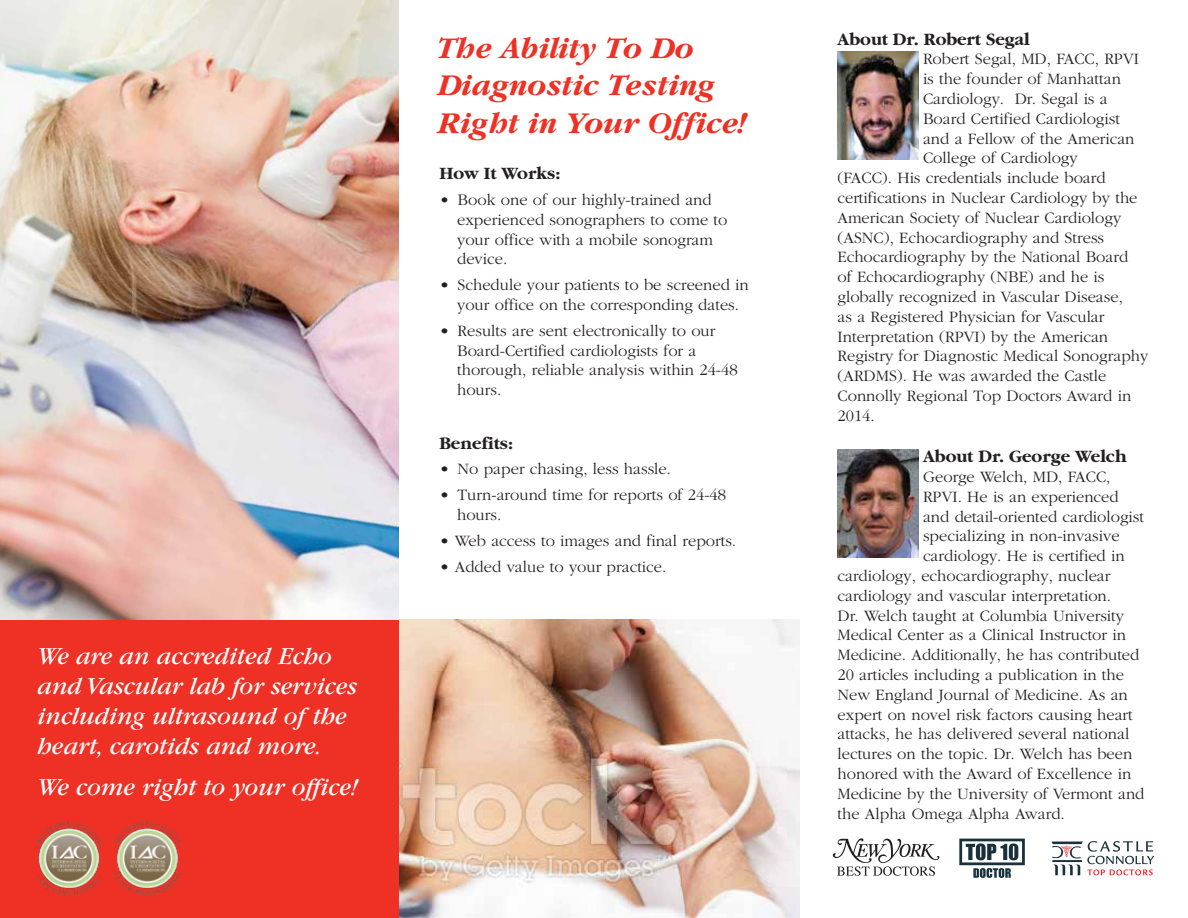
<style>
.page{position:relative;width:1188px;height:918px;background:#fff}
.page>*{position:absolute;margin:0;border:0;box-sizing:border-box;transform-origin:0 0}
.t1{font:italic 700 31.5px/37.8px "Garamond";color:#ee3124}
.t2{font:italic 25.5px/30px "Garamond";color:#fff}
.t3{font:700 18px "Garamond";color:#231f20}
.t4{font:300 16.5px/19.8px "Garamond";color:#231f20}
</style>
<div class="page">
<img style="left:399px;top:619px;width:400px;height:299px">
<div style="left:0;top:619px;width:399px;height:299px;background:#ee3124"></div>
<img style="left:0;top:0;width:399px;height:619px">
<img style="left:36px;top:821px;width:67px;height:74px">
<img style="left:838px;top:52px;width:81px;height:108px">
<img style="left:838px;top:450px;width:81px;height:107px">
<svg style="left:959px;top:839px;width:66px;height:39px"></svg>
<svg style="left:1052px;top:841px;width:102px;height:35px"></svg>
<svg style="left:833px;top:838px;width:106px;height:38px"></svg>
<img style="left:39px;top:828px;width:62px;height:60px">
<img style="left:113px;top:821px;width:68px;height:73px">
<img style="left:116px;top:828px;width:63px;height:60px">
<h2 class="t2" style="left:37px;top:642px;width:321px">We are an accredited Echo and Vascular lab for services including ultrasound of the heart, carotids and more.</h2>
<h2 class="t2" style="left:37px;top:772px;width:322px">We come right to your office!</h2>
<h1 class="t1" style="left:439px;top:29px;width:310px">The Ability To Do<br>Diagnostic Testing<br>Right in Your Office!</h1>
<p class="t3" style="left:439px;top:163px;width:123px">How It Works:</p>
<p class="t4" style="left:457px;top:190px;width:272px;text-indent:-18px">• Book one of our highly-trained and experienced sonographers to come to your office with a mobile sonogram device.</p>
<p class="t4" style="left:439px;top:275px;width:311px;text-align:center">• Schedule your patients to be screened in your office on the corresponding dates.</p>
<p class="t4" style="left:457px;top:321px;width:282px;text-indent:-18px">• Results are sent electronically to our<br>Board-Certified cardiologists for a thorough, reliable analysis within 24-48 hours.</p>
<p class="t3" style="left:439px;top:433px;width:75px">Benefits:</p>
<p class="t4" style="left:439px;top:459px;width:233px">• No paper chasing, less hassle.</p>
<p class="t4" style="left:457px;top:485px;width:270px;text-indent:-18px">• Turn-around time for reports of 24-48 hours.</p>
<p class="t4" style="left:439px;top:531px;width:298px">• Web access to images and final reports.</p>
<p class="t4" style="left:439px;top:557px;width:229px">• Added value to your practice.</p>
<p class="t3" style="left:838px;top:29px;width:194px">About Dr. Robert Segal</p>
<p class="t4" style="left:923px;top:49px;width:218px">Robert Segal, MD, FACC, RPVI</p>
<p class="t4" style="left:923px;top:69px;width:199px">is the founder of Manhattan</p>
<p class="t4" style="left:923px;top:89px;width:186px">Cardiology. Dr. Segal is a</p>
<p class="t4" style="left:923px;top:109px;width:199px">Board Certified Cardiologist</p>
<p class="t4" style="left:923px;top:129px;width:213px">and a Fellow of the American</p>
<p class="t4" style="left:923px;top:148px;width:156px">College of Cardiology</p>
<p class="t4" style="left:838px;top:168px;width:270px">(FACC). His credentials include board</p>
<p class="t4" style="left:838px;top:188px;width:301px">certifications in Nuclear Cardiology by the</p>
<p class="t4" style="left:838px;top:208px;width:285px">American Society of Nuclear Cardiology</p>
<p class="t4" style="left:838px;top:228px;width:268px">(ASNC), Echocardiography and Stress</p>
<p class="t4" style="left:838px;top:247px;width:292px">Echocardiography by the National Board</p>
<p class="t4" style="left:838px;top:267px;width:268px">of Echocardiography (NBE) and he is</p>
<p class="t4" style="left:838px;top:287px;width:287px">globally recognized in Vascular Disease,</p>
<p class="t4" style="left:838px;top:307px;width:268px">as a Registered Physician for Vascular</p>
<p class="t4" style="left:838px;top:327px;width:272px">Interpretation (RPVI) by the American</p>
<p class="t4" style="left:838px;top:346px;width:312px">Registry for Diagnostic Medical Sonography</p>
<p class="t4" style="left:838px;top:366px;width:270px">(ARDMS). He was awarded the Castle</p>
<p class="t4" style="left:838px;top:386px;width:295px">Connolly Regional Top Doctors Award in</p>
<p class="t4" style="left:838px;top:406px;width:39px">2014.</p>
<p class="t3" style="left:923px;top:446px;width:205px">About Dr. George Welch</p>
<p class="t4" style="left:923px;top:467px;width:189px">George Welch, MD, FACC,</p>
<p class="t4" style="left:923px;top:487px;width:197px">RPVI. He is an experienced</p>
<p class="t4" style="left:923px;top:507px;width:223px">and detail-oriented cardiologist</p>
<p class="t4" style="left:923px;top:526px;width:198px">specializing in non-invasive</p>
<p class="t4" style="left:923px;top:546px;width:203px">cardiology. He is certified in</p>
<p class="t4" style="left:838px;top:566px;width:274px">cardiology, echocardiography, nuclear</p>
<p class="t4" style="left:838px;top:586px;width:275px">cardiology and vascular interpretation.</p>
<p class="t4" style="left:838px;top:606px;width:288px">Dr. Welch taught at Columbia University</p>
<p class="t4" style="left:838px;top:625px;width:290px">Medical Center as a Clinical Instructor in</p>
<p class="t4" style="left:838px;top:645px;width:303px">Medicine. Additionally, he has contributed</p>
<p class="t4" style="left:838px;top:665px;width:288px">20 articles including a publication in the</p>
<p class="t4" style="left:838px;top:685px;width:292px">New England Journal of Medicine. As an</p>
<p class="t4" style="left:838px;top:705px;width:297px">expert on novel risk factors causing heart</p>
<p class="t4" style="left:838px;top:724px;width:293px">attacks, he has delivered several national</p>
<p class="t4" style="left:838px;top:744px;width:296px">lectures on the topic. Dr. Welch has been</p>
<p class="t4" style="left:838px;top:764px;width:295px">honored with the Award of Excellence in</p>
<p class="t4" style="left:838px;top:784px;width:308px">Medicine by the University of Vermont and</p>
<p class="t4" style="left:838px;top:804px;width:229px">the Alpha Omega Alpha Award.</p>
</div>
